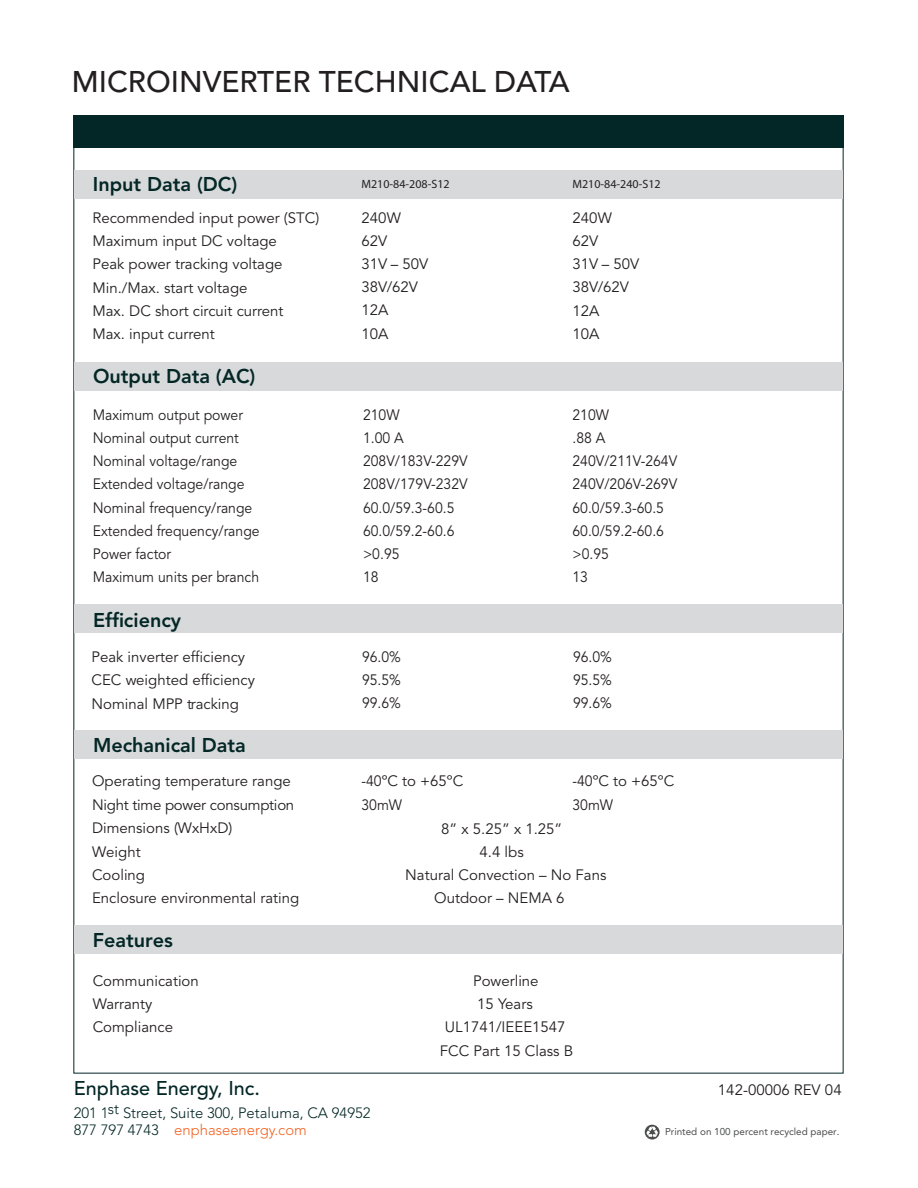
<style>
.page{position:relative;width:918px;height:1188px;background:#fff}
.page>*{position:absolute;margin:0;border:0;box-sizing:border-box;transform-origin:0 0}
.t1{font:500 29.7px "Avenir LT Std";color:#231f20}
.t2{font:800 19.8px "Avenir LT Std";color:#032726}
.t3{font:500 19.8px "Avenir LT Std";color:#032726}
.t4{font:15px/23.1px "Avenir LT Std";color:#231f20}
.t5{font:15px/23.2px "Avenir LT Std";color:#231f20;scale:.93 1}
.t6{font:300 14.85px/16.5px "Avenir LT Std";color:#032726}
.t7{font:12px "Myriad Pro";color:#231f20}
.t8{font:9.9px "Avenir LT Std";color:#4b4c4d}
.s1{color:#f26221}
</style>
<div class="page">
<div style="left:74px;top:605px;width:769px;height:28px;background:#d8d9db"></div>
<div style="left:74px;top:362px;width:769px;height:29px;background:#d8d9db"></div>
<div style="left:73px;top:115px;width:771px;height:33px;background:#032726"></div>
<div style="left:74px;top:170px;width:769px;height:28px;background:#d8d9db"></div>
<div style="left:74px;top:731px;width:769px;height:28px;background:#d8d9db"></div>
<div style="left:74px;top:926px;width:769px;height:28px;background:#d8d9db"></div>
<svg style="left:645px;top:1125px;width:15px;height:15px"></svg>
<h1 class="t1" style="left:72px;top:64px;width:499px">MICROINVERTER TECHNICAL DATA</h1>
<h2 class="t2" style="left:93px;top:172px;width:146px">Input Data (DC)</h2>
<p class="t4" style="left:93px;top:207px;width:228px">Recommended input power (STC)<br>Maximum input DC voltage<br>Peak power tracking voltage<br>Min./Max. start voltage<br>Max. DC short circuit current<br>Max. input current</p>
<h2 class="t2" style="left:93px;top:365px;width:164px">Output Data (AC)</h2>
<p class="t7" style="left:361px;top:177px;width:90px">M210-84-208-S12</p>
<p class="t7" style="left:572px;top:177px;width:90px">M210-84-240-S12</p>
<p class="t4" style="left:362px;top:207px;width:68px">240W<br>62V<br>31V – 50V<br>38V/62V</p>
<p class="t4" style="left:362px;top:299px;width:28px">12A<br>10A</p>
<p class="t4" style="left:573px;top:207px;width:68px">240W<br>62V<br>31V – 50V</p>
<p class="t4" style="left:573px;top:299px;width:28px">12A<br>10A</p>
<p class="t4" style="left:573px;top:276px;width:58px">38V/62V</p>
<p class="t5" style="left:93px;top:403px;width:181px">Maximum output power<br>Nominal output current<br>Nominal voltage/range<br>Extended voltage/range<br>Nominal frequency/range<br>Extended frequency/range<br>Power factor<br>Maximum units per branch</p>
<p class="t5" style="left:363px;top:403px;width:114px">210W<br>1.00 A<br>208V/183V-229V<br>208V/179V-232V<br>60.0/59.3-60.5<br>60.0/59.2-60.6 &gt;0.95<br>18</p>
<p class="t5" style="left:573px;top:403px;width:114px">210W<br>.88 A<br>240V/211V-264V<br>240V/206V-269V<br>60.0/59.3-60.5<br>60.0/59.2-60.6 &gt;0.95<br>13</p>
<h2 class="t2" style="left:93px;top:608px;width:90px">Efficiency</h2>
<p class="t4" style="left:92px;top:646px;width:165px">Peak inverter efficiency<br>CEC weighted efficiency<br>Nominal MPP tracking</p>
<h2 class="t2" style="left:93px;top:733px;width:154px">Mechanical Data</h2>
<p class="t4" style="left:92px;top:770px;width:209px">Operating temperature range<br>Night time power consumption<br>Dimensions (WxHxD)<br>Weight<br>Cooling<br>Enclosure environmental rating</p>
<h2 class="t2" style="left:93px;top:929px;width:82px">Features</h2>
<p class="t5" style="left:362px;top:646px;width:43px;text-align:justify">96.0% 95.5% 99.6%</p>
<p class="t5" style="left:573px;top:646px;width:43px;text-align:justify">96.0% 95.5% 99.6%</p>
<p class="t5" style="left:361px;top:769px;width:111px">-40ºC to +65ºC</p>
<p class="t5" style="left:572px;top:769px;width:111px">-40ºC to +65ºC</p>
<p class="t5" style="left:361px;top:794px;width:45px">30mW</p>
<p class="t5" style="left:573px;top:794px;width:45px">30mW</p>
<p class="t4" style="left:441px;top:817px;width:123px">8” x 5.25” x 1.25”</p>
<p class="t4" style="left:480px;top:840px;width:46px">4.4 lbs</p>
<p class="t4" style="left:405px;top:863px;width:203px">Natural Convection – No Fans</p>
<p class="t4" style="left:434px;top:887px;width:132px">Outdoor – NEMA 6</p>
<p class="t4" style="left:93px;top:970px;width:108px">Communication<br>Warranty<br>Compliance</p>
<p class="t4" style="left:440px;top:970px;width:135px;text-align:center">Powerline<br>15 Years<br>UL1741/IEEE1547<br>FCC Part 15 Class B</p>
<h2 class="t3" style="left:74px;top:1077px;width:188px">Enphase Energy, Inc.</h2>
<p class="t6" style="left:74px;top:1105px;width:298px">201 1st Street, Suite 300, Petaluma, CA 94952<br>877 797 4743 <span class="s1">enphaseenergy.com</span></p>
<p class="t4" style="left:718px;top:1078px;width:125px">142-00006 REV 04</p>
<p class="t8" style="left:665px;top:1126px;width:176px">Printed on 100 percent recycled paper.</p>
</div>
